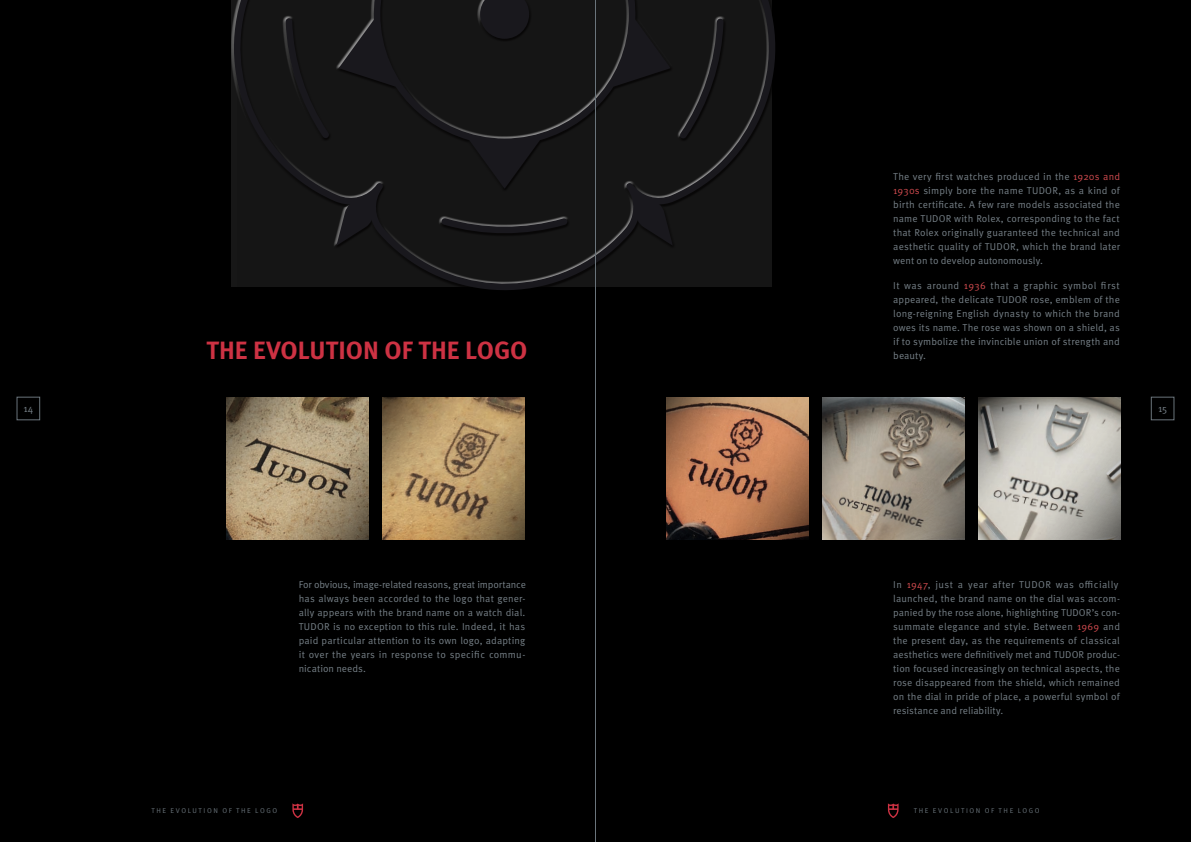
<style>
.page{position:relative;width:1191px;height:842px;background:#fff}
.page>*{position:absolute;margin:0;border:0;box-sizing:border-box;transform-origin:0 0}
.t1{font:700 25px "Meta OT";color:#cd3243}
.t2{font:10px/14px "Meta OT";letter-spacing:.01em;color:#768087;text-align:justify}
.t3{font:7px "Meta OT";letter-spacing:.225em;color:#6a747b}
.s1{color:#d14b4f}
</style>
<div class="page">
<div style="left:0;top:0;width:595px;height:842px;background:#000"></div>
<div style="left:595px;top:0;width:596px;height:842px;background:#000"></div>
<div style="left:231px;top:0;width:544px;height:290px;background:#151515"></div>
<img style="left:822px;top:398px;width:142px;height:142px">
<img style="left:666px;top:398px;width:142px;height:142px">
<img style="left:227px;top:398px;width:142px;height:142px">
<img style="left:383px;top:398px;width:141px;height:142px">
<img style="left:978px;top:398px;width:142px;height:142px">
<div style="left:17px;top:397px;width:23px;height:23px;border:1px solid #6a747b"></div>
<div style="left:1151px;top:397px;width:23px;height:23px;border:1px solid #6a747b"></div>
<svg style="left:292px;top:803px;width:11px;height:15px"></svg>
<svg style="left:888px;top:803px;width:10px;height:15px"></svg>
<hr style="left:595px;top:0;width:1px;height:842px;background:#6a747b">
<h1 class="t1" style="left:206px;top:335px;width:322px">THE EVOLUTION OF THE LOGO</h1>
<p class="t2" style="left:893px;top:170px;width:228px">The very first watches produced in the <span class="s1">1920s and 1930s</span> simply bore the name TUDOR, as a kind of birth certificate. A few rare models associated the name TUDOR with Rolex, corresponding to the fact that Rolex originally guaranteed the technical and aesthetic quality of TUDOR, which the brand later went on to develop autonomously.</p>
<p class="t2" style="left:893px;top:279px;width:228px">It was around <span class="s1">1936</span> that a graphic symbol first appeared, the delicate TUDOR rose, emblem of the long-reigning English dynasty to which the brand owes its name. The rose was shown on a shield, as if to symbolize the invincible union of strength and beauty.</p>
<p class="t2" style="left:23px;top:402px;width:12px">14</p>
<p class="t2" style="left:1158px;top:402px;width:11px">15</p>
<p class="t2" style="left:299px;top:577px;width:229px">For obvious, image-related reasons, great importance has always been accorded to the logo that gener&shy;ally appears with the brand name on a watch dial.<br>TUDOR is no exception to this rule. Indeed, it has paid particular attention to its own logo, adapting it over the years in response to specific commu&shy;nication needs.</p>
<p class="t2" style="left:893px;top:577px;width:228px;text-align:left">In <span class="s1">1947</span>, just a year after TUDOR was officially launched, the brand name on the dial was accom&shy;panied by the rose alone, highlighting TUDOR’s con&shy;summate elegance and style. Between <span class="s1">1969</span> and the present day, as the requirements of classical aesthetics were definitively met and TUDOR produc&shy;tion focused increasingly on technical aspects, the rose disappeared from the shield, which remained on the dial in pride of place, a powerful symbol of resistance and reliability.</p>
<p class="t3" style="left:151px;top:807px;width:127px">THE EVOLUTION OF THE LOGO</p>
<p class="t3" style="left:913px;top:807px;width:127px">THE EVOLUTION OF THE LOGO</p>
</div>
